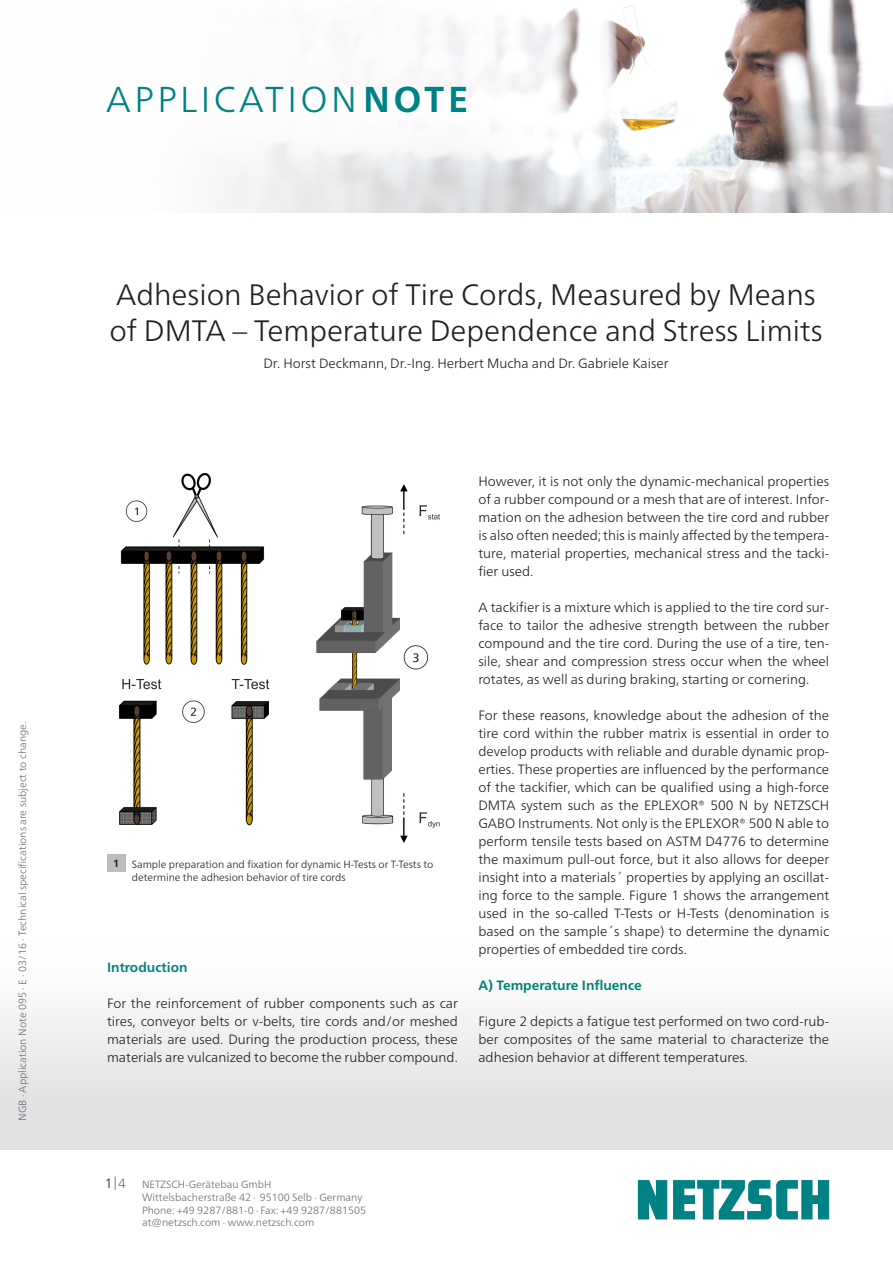
<style>
.page{position:relative;width:893px;height:1263px;background:#fff}
.page>*{position:absolute;margin:0;border:0;box-sizing:border-box;transform-origin:0 0}
.Fließtext_engl{font:300 36px "Frutiger Neue LTW1 G";letter-spacing:.095em;color:#008183}
.D_Fließtext{font:300 29.55px/36px "Frutiger Neue LTW1 G";color:#231f20}
.D_Fließtext-2{font:300 13.5px/18px "Frutiger Neue LTW1 G";color:#231f20;text-align:justify}
.D_Fließtext-3{font:700 13.5px "Frutiger Neue LTW1 G";color:#008177}
.D_Fließtext-4{font:700 13.5px "Frutiger Neue LTW1 G";color:#008183}
.t1{font:300 13.5px "Frutiger Neue LTW1 G";color:#6c6d70}
.E_Bildunterschrift{font:300 10.5px "Frutiger Neue LTW1 G";color:#6c6d70}
.D_Fließtext-5{font:300 10.5px/13.5px "Frutiger Neue LTW1 G";color:#231f20}
.E_Fließtext{font:700 10.5px "Frutiger Neue LTW1 G";color:#231f20}
.s1{font-weight:700}
.s2{color:#231f20}
</style>
<div class="page">
<img style="left:220px;top:0;width:673px;height:212px">
<svg style="left:638px;top:1180px;width:191px;height:39px"></svg>
<img style="left:120px;top:474px;width:145px;height:190px">
<img style="left:119px;top:679px;width:151px;height:147px">
<img style="left:316px;top:484px;width:123px;height:358px">
<div style="left:107px;top:855px;width:19px;height:17px;background:#bcbdc0"></div>
<p class="E_Bildunterschrift" style="left:16px;top:1121px;width:401px;rotate:-90deg">NGB · Application Note 095 · E · 03/16 · Technical specifications are subject to change.</p>
<p class="Fließtext_engl" style="left:106px;top:78px;width:363px">APPLICATION<span class="s1">NOTE</span></p>
<p class="D_Fließtext" style="left:109px;top:276px;width:715px">Adhesion Behavior of Tire Cords, Measured by Means of DMTA – Temperature Dependence and Stress Limits</p>
<p class="D_Fließtext-2" style="left:263px;top:354px;width:407px">Dr. Horst Deckmann, Dr.-Ing. Herbert Mucha and Dr. Gabriele Kaiser</p>
<p class="E_Fließtext" style="left:113px;top:857px;width:8px">1</p>
<p class="D_Fließtext-5" style="left:132px;top:857px;width:303px">Sample preparation and fixation for dynamic H-Tests or T-Tests to determine the adhesion behavior of tire cords</p>
<p class="D_Fließtext-4" style="left:107px;top:959px;width:82px">Introduction</p>
<p class="D_Fließtext-2" style="left:107px;top:994px;width:352px">For the reinforcement of rubber components such as car tires, conveyor belts or v-belts, tire cords and/or meshed materials are used. During the production process, these materials are vulcanized to become the rubber compound.</p>
<p class="D_Fließtext-2" style="left:478px;top:472px;width:352px">However, it is not only the dynamic-mechanical properties of a rubber compound or a mesh that are of interest. Infor&shy;mation on the adhesion between the tire cord and rubber is also often needed; this is mainly affected by the tempera&shy;ture, material properties, mechanical stress and the tacki&shy;fier used.</p>
<p class="D_Fließtext-2" style="left:478px;top:598px;width:352px">A tackifier is a mixture which is applied to the tire cord sur&shy;face to tailor the adhesive strength between the rubber compound and the tire cord. During the use of a tire, ten&shy;sile, shear and compression stress occur when the wheel rotates, as well as during braking, starting or cornering.</p>
<p class="D_Fließtext-2" style="left:478px;top:706px;width:352px">For these reasons, knowledge about the adhesion of the tire cord within the rubber matrix is essential in order to develop products with reliable and durable dynamic prop&shy;erties. These properties are influenced by the performance of the tackifier, which can be qualified using a high-force DMTA system such as the EPLEXOR® 500 N by NETZSCH GABO Instruments. Not only is the EPLEXOR® 500 N able to perform tensile tests based on ASTM D4776 to determine the maximum pull-out force, but it also allows for deeper insight into a materials´ properties by applying an oscillat&shy;ing force to the sample. Figure 1 shows the arrangement used in the so-called T-Tests or H-Tests (denomination is based on the sample´s shape) to determine the dynamic properties of embedded tire cords.</p>
<p class="D_Fließtext-3" style="left:478px;top:977px;width:165px">A) Temperature Influence</p>
<p class="D_Fließtext-2" style="left:478px;top:1012px;width:352px">Figure 2 depicts a fatigue test performed on two cord-rub&shy;ber composites of the same material to characterize the adhesion behavior at different temperatures.</p>
<p class="t1" style="left:105px;top:1175px;width:23px"><span class="s2">1</span>|4</p>
<p class="E_Bildunterschrift" style="left:142px;top:1178px;width:131px">NETZSCH-Gerätebau GmbH</p>
<p class="E_Bildunterschrift" style="left:142px;top:1191px;width:222px">Wittelsbacherstraße 42 ∙ 95100 Selb ∙ Germany</p>
<p class="E_Bildunterschrift" style="left:142px;top:1203px;width:226px">Phone: +49 9287/881-0 ∙ Fax: +49 9287/881505</p>
<p class="E_Bildunterschrift" style="left:142px;top:1216px;width:174px">at@netzsch.com ∙ www.netzsch.com</p>
</div>
